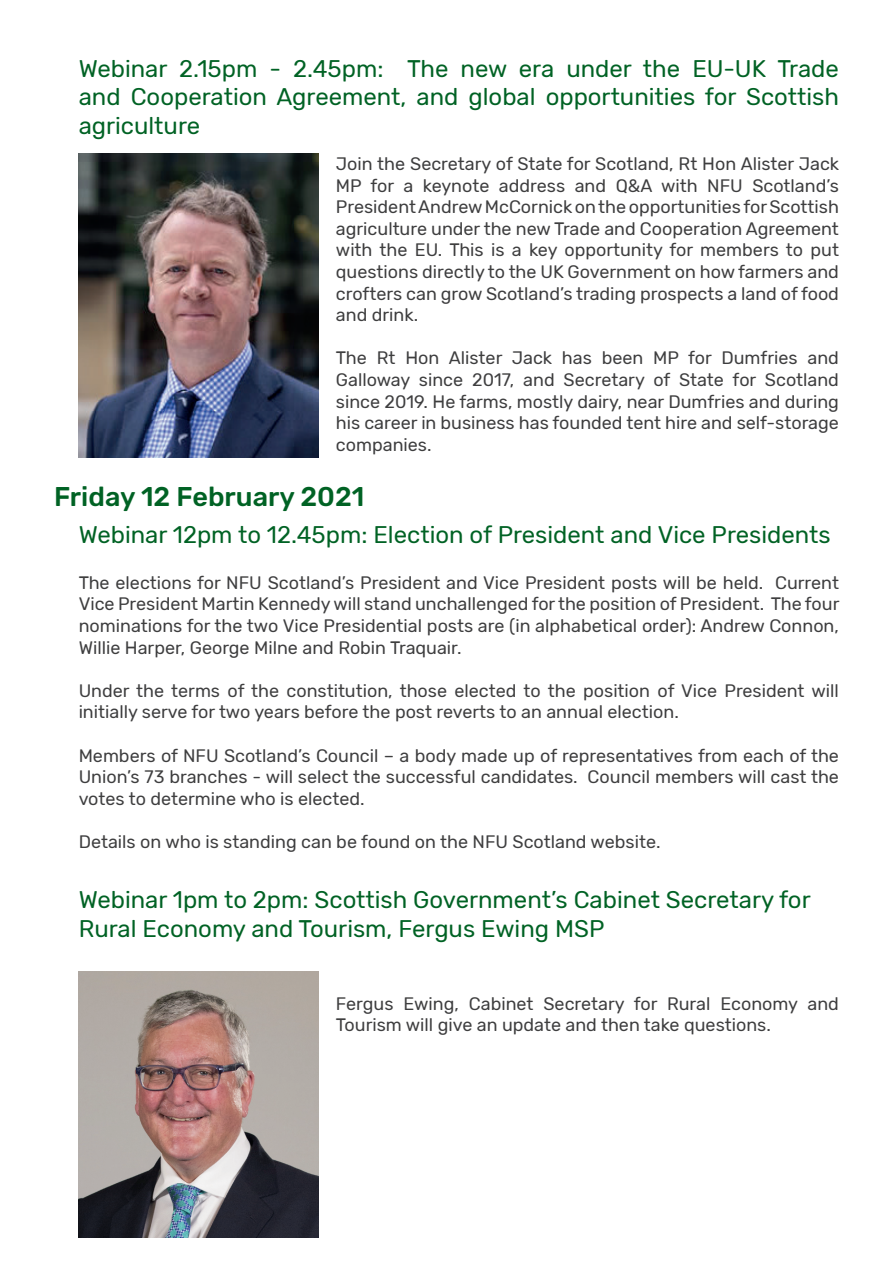
<style>
.page{position:relative;width:893px;height:1263px;background:#fff}
.page>*{position:absolute;margin:0;border:0;box-sizing:border-box;transform-origin:0 0}
.t1{font:500 27px "Rubik";color:#006224}
.t2{font:24px/28.8px "Rubik";color:#006224;text-align:justify}
.t3{font:18px/21.6px "Rubik";color:#3e3e3f;text-align:justify}
</style>
<div class="page">
<img style="left:79px;top:153px;width:240px;height:304px">
<img style="left:79px;top:972px;width:240px;height:265px">
<h2 class="t2" style="left:79px;top:55px;width:762px">Webinar 2.15pm - 2.45pm: The new era under the EU-UK Trade and Cooperation Agreement, and global opportunities for Scottish agriculture</h2>
<p class="t3" style="left:336px;top:153px;width:505px">Join the Secretary of State for Scotland, Rt Hon Alister Jack MP for a keynote address and Q&amp;A with NFU Scotland’s President Andrew McCornick on the opportunities for Scottish agriculture under the new Trade and Cooperation Agreement with the EU. This is a key opportunity for members to put questions directly to the UK Government on how farmers and crofters can grow Scotland’s trading prospects a land of food and drink.</p>
<p class="t3" style="left:336px;top:348px;width:505px">The Rt Hon Alister Jack has been MP for Dumfries and Galloway since 2017, and Secretary of State for Scotland since 2019. He farms, mostly dairy, near Dumfries and during his career in business has founded tent hire and self-storage companies.</p>
<h1 class="t1" style="left:54px;top:481px;width:312px">Friday 12 February 2021</h1>
<h2 class="t2" style="left:79px;top:521px;width:753px">Webinar 12pm to 12.45pm: Election of President and Vice Presidents</h2>
<p class="t3" style="left:79px;top:572px;width:762px">The elections for NFU Scotland’s President and Vice President posts will be held. Current Vice President Martin Kennedy will stand unchallenged for the position of President. The four nominations for the two Vice Presidential posts are (in alphabetical order): Andrew Connon, Willie Harper, George Milne and Robin Traquair.</p>
<p class="t3" style="left:79px;top:680px;width:762px">Under the terms of the constitution, those elected to the position of Vice President will initially serve for two years before the post reverts to an annual election.</p>
<p class="t3" style="left:79px;top:745px;width:762px">Members of NFU Scotland’s Council – a body made up of representatives from each of the Union’s 73 branches - will select the successful candidates. Council members will cast the votes to determine who is elected.</p>
<p class="t3" style="left:79px;top:831px;width:583px">Details on who is standing can be found on the NFU Scotland website.</p>
<h2 class="t2" style="left:79px;top:886px;width:734px">Webinar 1pm to 2pm: Scottish Government’s Cabinet Secretary for<br>Rural Economy and Tourism, Fergus Ewing MSP</h2>
<p class="t3" style="left:336px;top:993px;width:505px">Fergus Ewing, Cabinet Secretary for Rural Economy and<br>Tourism will give an update and then take questions.</p>
</div>
